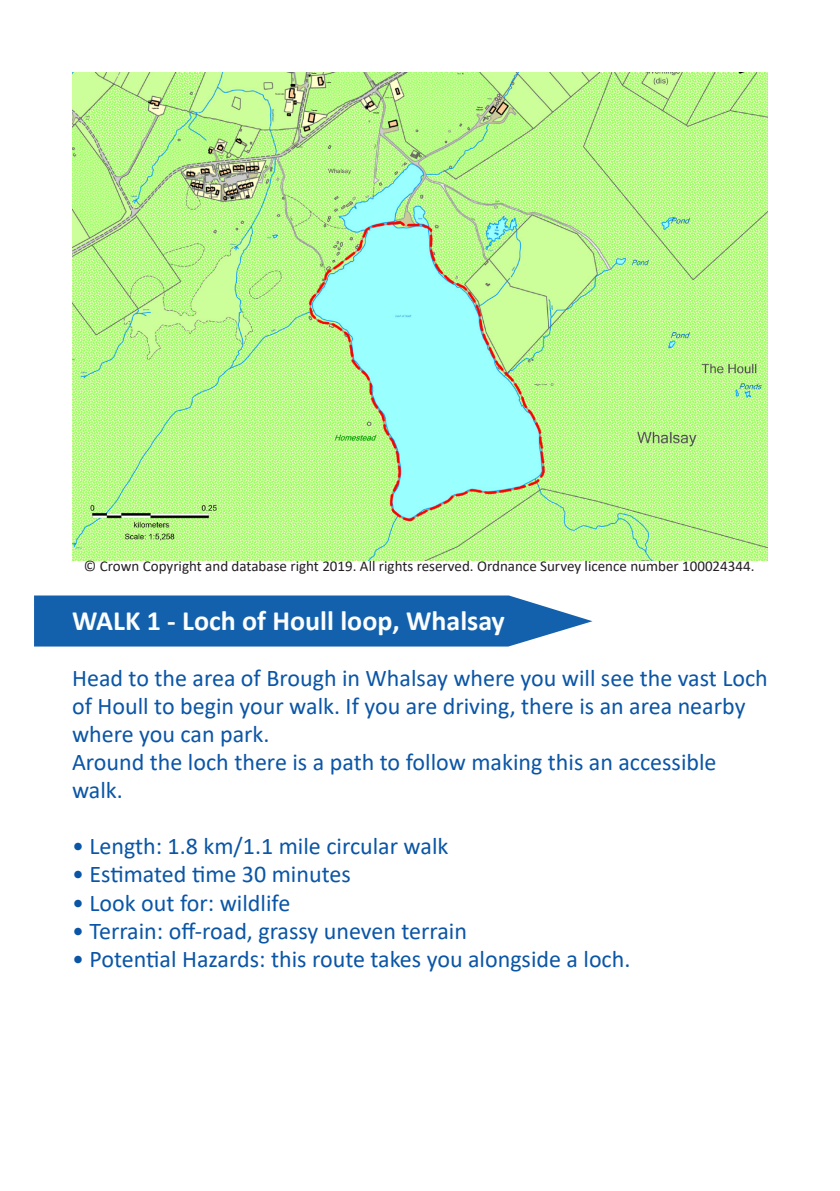
<style>
.page{position:relative;width:840px;height:1191px;background:#fff}
.page>*{position:absolute;margin:0;border:0;box-sizing:border-box;transform-origin:0 0}
.t1{font:700 28px "Calibri";color:#fbfdfe}
.t2{font:24px/28px "Calibri";color:#0a55a6}
.t3{font:15px "Calibri";color:#231f20}
</style>
<div class="page">
<img style="left:72px;top:72px;width:694px;height:488px">
<svg style="left:34px;top:595px;width:558px;height:51px;background:#266eb2"></svg>
<p class="t3" style="left:84px;top:556px;width:671px">© Crown Copyright and database right 2019. All rights reserved. Ordnance Survey licence number 100024344.</p>
<p class="t1" style="left:72px;top:601px;width:434px">WALK 1 - Loch of Houll loop, Whalsay</p>
<p class="t2" style="left:72px;top:664px;width:697px">Head to the area of Brough in Whalsay where you will see the vast Loch of Houll to begin your walk. If you are driving, there is an area nearby where you can park.<br>Around the loch there is a path to follow making this an accessible walk.</p>
<p class="t2" style="left:72px;top:832px;width:378px">• Length: 1.8 km/1.1 mile circular walk</p>
<p class="t2" style="left:72px;top:860px;width:280px">• Estimated time 30 minutes</p>
<p class="t2" style="left:72px;top:888px;width:220px">• Look out for: wildlife</p>
<p class="t2" style="left:72px;top:916px;width:396px">• Terrain: off-road, grassy uneven terrain</p>
<p class="t2" style="left:72px;top:944px;width:559px">• Potential Hazards: this route takes you alongside a loch.</p>
</div>
